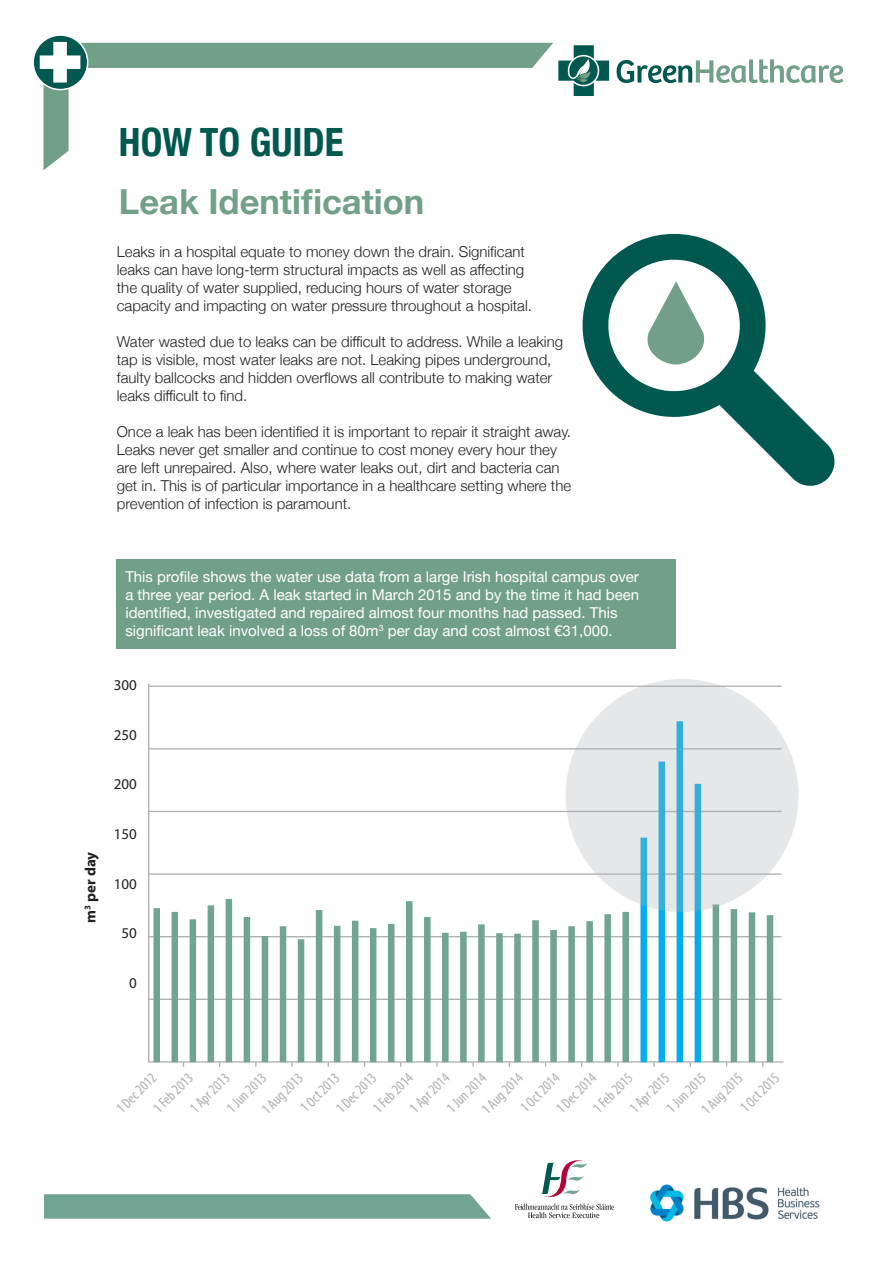
<style>
.page{position:relative;width:893px;height:1263px;background:#fff}
.page>*{position:absolute;margin:0;border:0;box-sizing:border-box;transform-origin:0 0}
.t1{font:700 condensed 39px "Helvetica Neue";color:#00584e}
.t2{font:700 34.5px "Helvetica Neue";color:#729f88}
.Body{font:300 15px/18px "Helvetica Neue";color:#231f20}
.Body-2{font:15px/18px "Helvetica Neue";color:#fff}
.t3{font:condensed 15px "Myriad Pro";color:#aeafb3}
.t4{font:15px "Myriad Pro";color:#231f20}
.t5{font:700 15px "Myriad Pro";color:#231f20}
</style>
<div class="page">
<div style="left:117px;top:559px;width:559px;height:89px;background:#729f88"></div>
<svg style="left:515px;top:1160px;width:99px;height:58px"></svg>
<img style="left:650px;top:1184px;width:170px;height:38px">
<hr style="left:148px;top:684px;width:1px;height:378px;background:#aeafb3">
<hr style="left:148px;top:1061px;width:635px;height:1px;background:#aeafb3">
<hr style="left:149px;top:686px;width:633px;height:1px;background:#aeafb3">
<hr style="left:149px;top:748px;width:633px;height:1px;background:#aeafb3">
<hr style="left:149px;top:811px;width:633px;height:1px;background:#aeafb3">
<hr style="left:149px;top:873px;width:633px;height:2px;background:#aeafb3">
<hr style="left:149px;top:936px;width:633px;height:1px;background:#aeafb3">
<hr style="left:149px;top:999px;width:633px;height:1px;background:#aeafb3">
<div style="left:153px;top:908px;width:7px;height:154px;background:#71a492"></div>
<div style="left:172px;top:912px;width:6px;height:150px;background:#71a492"></div>
<div style="left:190px;top:919px;width:6px;height:143px;background:#71a492"></div>
<div style="left:208px;top:905px;width:6px;height:157px;background:#71a492"></div>
<div style="left:226px;top:899px;width:6px;height:163px;background:#71a492"></div>
<div style="left:244px;top:917px;width:6px;height:145px;background:#71a492"></div>
<div style="left:262px;top:936px;width:6px;height:126px;background:#71a492"></div>
<div style="left:280px;top:926px;width:6px;height:136px;background:#71a492"></div>
<div style="left:298px;top:939px;width:6px;height:123px;background:#71a492"></div>
<div style="left:316px;top:910px;width:6px;height:152px;background:#71a492"></div>
<div style="left:334px;top:926px;width:6px;height:136px;background:#71a492"></div>
<div style="left:352px;top:921px;width:6px;height:141px;background:#71a492"></div>
<div style="left:370px;top:928px;width:6px;height:134px;background:#71a492"></div>
<div style="left:388px;top:924px;width:6px;height:138px;background:#71a492"></div>
<div style="left:406px;top:901px;width:7px;height:161px;background:#71a492"></div>
<div style="left:424px;top:917px;width:7px;height:145px;background:#71a492"></div>
<div style="left:442px;top:933px;width:7px;height:129px;background:#71a492"></div>
<div style="left:460px;top:932px;width:7px;height:130px;background:#71a492"></div>
<div style="left:478px;top:924px;width:7px;height:138px;background:#71a492"></div>
<div style="left:496px;top:933px;width:7px;height:129px;background:#71a492"></div>
<div style="left:514px;top:934px;width:7px;height:128px;background:#71a492"></div>
<div style="left:532px;top:920px;width:7px;height:142px;background:#71a492"></div>
<div style="left:550px;top:930px;width:7px;height:132px;background:#71a492"></div>
<div style="left:568px;top:926px;width:7px;height:136px;background:#71a492"></div>
<div style="left:586px;top:921px;width:7px;height:141px;background:#71a492"></div>
<div style="left:604px;top:914px;width:7px;height:148px;background:#71a492"></div>
<div style="left:622px;top:912px;width:7px;height:150px;background:#71a492"></div>
<div style="left:640px;top:838px;width:7px;height:224px;background:#00aeef"></div>
<div style="left:658px;top:761px;width:7px;height:301px;background:#00aeef"></div>
<div style="left:677px;top:721px;width:6px;height:341px;background:#00aeef"></div>
<div style="left:695px;top:784px;width:6px;height:278px;background:#00aeef"></div>
<div style="left:713px;top:904px;width:6px;height:158px;background:#71a492"></div>
<div style="left:731px;top:909px;width:6px;height:153px;background:#71a492"></div>
<div style="left:749px;top:912px;width:6px;height:150px;background:#71a492"></div>
<div style="left:767px;top:915px;width:6px;height:147px;background:#71a492"></div>
<svg style="left:566px;top:679px;width:233px;height:233px;background:#d5e1e6"></svg>
<svg style="left:582px;top:233px;width:253px;height:253px"></svg>
<svg style="left:642px;top:281px;width:67px;height:83px"></svg>
<svg style="left:43px;top:43px;width:510px;height:127px"></svg>
<svg style="left:33px;top:35px;width:55px;height:55px"></svg>
<div style="left:32px;top:34px;width:56px;height:56px;border:2px solid #fff;border-radius:50%"></div>
<svg style="left:40px;top:42px;width:40px;height:41px"></svg>
<svg style="left:616px;top:59px;width:227px;height:25px"></svg>
<svg style="left:558px;top:45px;width:51px;height:51px"></svg>
<svg style="left:44px;top:1194px;width:447px;height:25px;background:#77a896"></svg>
<p class="t1" style="left:119px;top:110px;width:226px">HOW TO GUIDE</p>
<p class="t2" style="left:119px;top:175px;width:307px">Leak Identification</p>
<p class="Body" style="left:117px;top:241px;width:410px">Leaks in a hospital equate to money down the drain. Significant</p>
<p class="Body" style="left:117px;top:259px;width:409px">leaks can have long-term structural impacts as well as affecting</p>
<p class="Body" style="left:117px;top:277px;width:396px">the quality of water supplied, reducing hours of water storage</p>
<p class="Body" style="left:117px;top:295px;width:417px">capacity and impacting on water pressure throughout a hospital.</p>
<p class="Body" style="left:117px;top:331px;width:448px">Water wasted due to leaks can be difficult to address. While a leaking tap is visible, most water leaks are not. Leaking pipes underground, faulty ballcocks and hidden overflows all contribute to making water leaks difficult to find.</p>
<p class="Body" style="left:117px;top:421px;width:456px">Once a leak has been identified it is important to repair it straight away.<br>Leaks never get smaller and continue to cost money every hour they are left unrepaired. Also, where water leaks out, dirt and bacteria can get in. This is of particular importance in a healthcare setting where the prevention of infection is paramount.</p>
<p class="Body-2" style="left:125px;top:568px;width:515px">This profile shows the water use data from a large Irish hospital campus over</p>
<p class="Body-2" style="left:125px;top:586px;width:515px">a three year period. A leak started in March 2015 and by the time it had been identified, investigated and repaired almost four months had passed. This</p>
<p class="Body-2" style="left:125px;top:622px;width:489px">significant leak involved a loss of 80m<sup>3</sup> per day and cost almost €31,000.</p>
<p class="t5" style="left:81px;top:923px;width:72px;rotate:-90deg">m<sup>3</sup> per day</p>
<p class="t4" style="left:114px;top:676px;width:25px">300</p>
<p class="t4" style="left:114px;top:725px;width:25px">250</p>
<p class="t4" style="left:114px;top:775px;width:25px">200</p>
<p class="t4" style="left:114px;top:825px;width:25px">150</p>
<p class="t4" style="left:114px;top:874px;width:25px">100</p>
<p class="t4" style="left:121px;top:924px;width:17px">50</p>
<p class="t4" style="left:129px;top:973px;width:9px">0</p>
<p class="t3" style="left:552px;top:1104px;width:52px;rotate:-45deg">1 Dec 2014</p>
<p class="t3" style="left:516px;top:1103px;width:50px;rotate:-45deg">1 Oct 2014</p>
<p class="t3" style="left:369px;top:1104px;width:51px;rotate:-45deg">1 Feb 2014</p>
<p class="t3" style="left:477px;top:1105px;width:53px;rotate:-45deg">1 Aug 2014</p>
<p class="t3" style="left:442px;top:1104px;width:51px;rotate:-45deg">1 Jun 2014</p>
<p class="t3" style="left:406px;top:1104px;width:51px;rotate:-45deg">1 Apr 2014</p>
<p class="t3" style="left:112px;top:1104px;width:52px;rotate:-45deg">1 Dec 2012</p>
<p class="t3" style="left:332px;top:1104px;width:52px;rotate:-45deg">1 Dec 2013</p>
<p class="t3" style="left:296px;top:1103px;width:50px;rotate:-45deg">1 Oct 2013</p>
<p class="t3" style="left:149px;top:1104px;width:51px;rotate:-45deg">1 Feb 2013</p>
<p class="t3" style="left:258px;top:1105px;width:53px;rotate:-45deg">1 Aug 2013</p>
<p class="t3" style="left:223px;top:1104px;width:51px;rotate:-45deg">1 Jun 2013</p>
<p class="t3" style="left:186px;top:1104px;width:51px;rotate:-45deg">1 Apr 2013</p>
<p class="t3" style="left:736px;top:1103px;width:50px;rotate:-45deg">1 Oct 2015</p>
<p class="t3" style="left:589px;top:1104px;width:51px;rotate:-45deg">1 Feb 2015</p>
<p class="t3" style="left:697px;top:1105px;width:53px;rotate:-45deg">1 Aug 2015</p>
<p class="t3" style="left:662px;top:1104px;width:51px;rotate:-45deg">1 Jun 2015</p>
<p class="t3" style="left:626px;top:1104px;width:51px;rotate:-45deg">1 Apr 2015</p>
</div>
